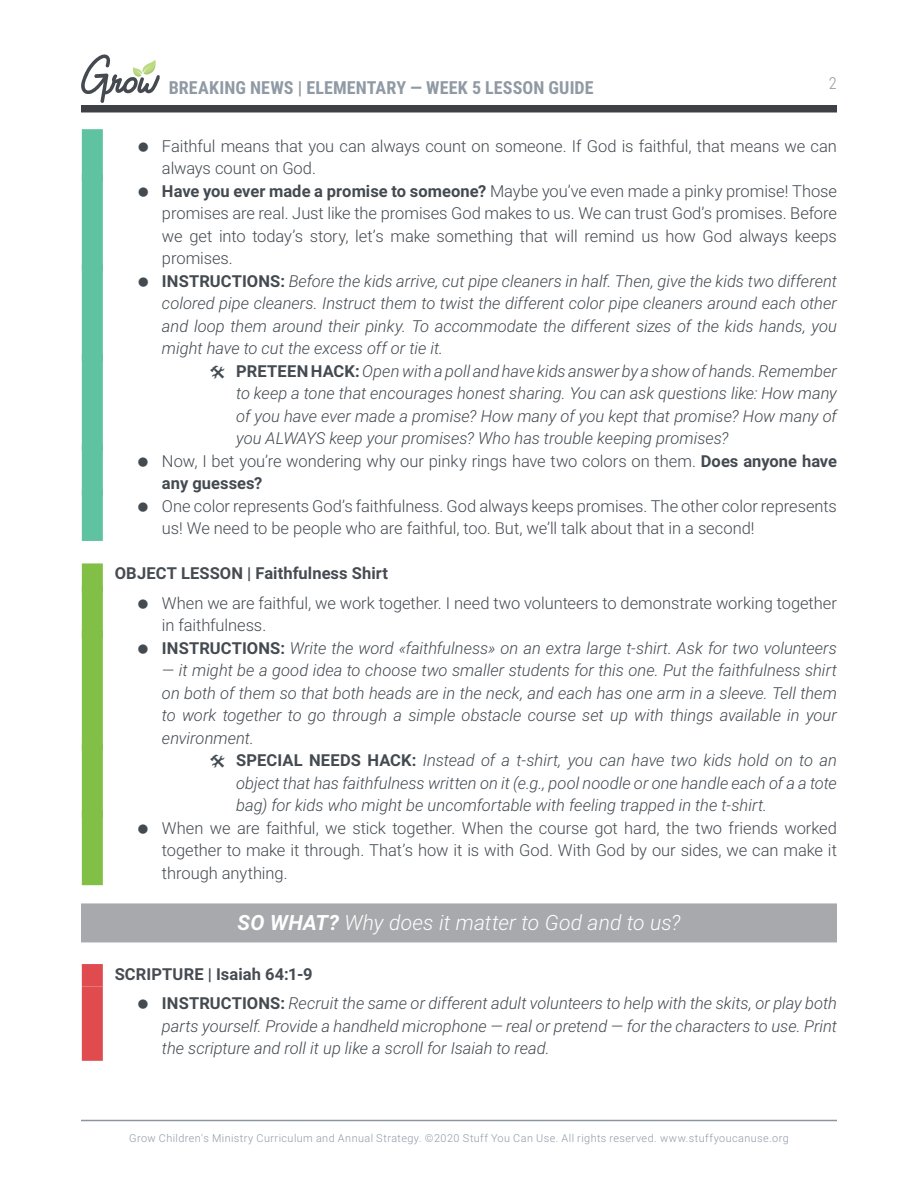
<style>
.page{position:relative;width:918px;height:1188px;background:#fff}
.page>*{position:absolute;margin:0;border:0;box-sizing:border-box;transform-origin:0 0}
.t1{font:italic 300 21px "Roboto";letter-spacing:.005em;color:#fff}
.t2{font:700 18px "Roboto Condensed";letter-spacing:.005em;color:#909aa4}
.t3{font:italic 300 16.5px/29.2px "Roboto";color:#434a50}
.t4{font:300 16.5px/22.5px "Roboto";letter-spacing:-.005em;color:#434a50}
.t5{font:700 16.5px "Roboto";letter-spacing:.005em;color:#454b51}
.t6{font:700 16.5px "Roboto";letter-spacing:.005em;color:#434a50}
.t7{font:300 16.5px "Roboto Condensed";color:#909aa4}
.t8{font:300 10.8px "Roboto";letter-spacing:.04em;color:#8f99a6}
.s1{font-weight:700}
.s2{font-weight:700;font-style:normal}
.s3{font-style:italic}
.s4{font-weight:700;font-style:normal;color:#454b51}
</style>
<div class="page">
<div style="left:81px;top:105px;width:756px;height:7px;background:#3d4146"></div>
<svg style="left:81px;top:54px;width:79px;height:49px"></svg>
<hr style="left:81px;top:1120px;width:756px;height:1px;background:#8d949e">
<div style="left:82px;top:129px;width:21px;height:52px;background:#5fc2a0"></div>
<div style="left:82px;top:174px;width:21px;height:97px;background:#5fc2a0"></div>
<div style="left:82px;top:264px;width:21px;height:97px;background:#5fc2a0"></div>
<div style="left:82px;top:354px;width:21px;height:97px;background:#5fc2a0"></div>
<div style="left:82px;top:444px;width:21px;height:52px;background:#5fc2a0"></div>
<div style="left:82px;top:489px;width:21px;height:52px;background:#5fc2a0"></div>
<div style="left:82px;top:563px;width:21px;height:30px;background:#81bf47"></div>
<div style="left:82px;top:586px;width:21px;height:52px;background:#81bf47"></div>
<div style="left:82px;top:631px;width:21px;height:119px;background:#81bf47"></div>
<div style="left:82px;top:743px;width:21px;height:75px;background:#81bf47"></div>
<div style="left:82px;top:811px;width:21px;height:74px;background:#81bf47"></div>
<div style="left:81px;top:903px;width:756px;height:39px;background:#a7a9ac"></div>
<div style="left:82px;top:964px;width:21px;height:23px;background:#e04b50"></div>
<div style="left:82px;top:987px;width:21px;height:74px;background:#e04b50"></div>
<p class="t2" style="left:169px;top:75px;width:426px">BREAKING NEWS | ELEMENTARY — WEEK 5 LESSON GUIDE</p>
<p class="t7" style="left:829px;top:71px;width:10px">2</p>
<p class="t4" style="left:162px;top:134px;width:676px">Faithful means that you can always count on someone. If God is faithful, that means we can</p>
<p class="t4" style="left:162px;top:156px;width:156px">always count on God.</p>
<p class="t4" style="left:162px;top:179px;width:677px"><span class="s1">Have you ever made a promise to someone?</span> Maybe you’ve even made a pinky promise! Those</p>
<p class="t4" style="left:162px;top:201px;width:676px">promises are real. Just like the promises God makes to us. We can trust God’s promises. Before</p>
<p class="t4" style="left:162px;top:224px;width:676px">we get into today’s story, let’s make something that will remind us how God always keeps</p>
<p class="t4" style="left:162px;top:246px;width:72px">promises.</p>
<p class="t3" style="left:162px;top:266px;width:676px"><span class="s2">INSTRUCTIONS:</span> Before the kids arrive, cut pipe cleaners in half. Then, give the kids two different</p>
<p class="t3" style="left:162px;top:288px;width:677px">colored pipe cleaners. Instruct them to twist the different color pipe cleaners around each other</p>
<p class="t3" style="left:162px;top:311px;width:677px">and loop them around their pinky. To accommodate the different sizes of the kids hands, you</p>
<p class="t3" style="left:162px;top:333px;width:283px">might have to cut the excess off or tie it.</p>
<p class="t3" style="left:236px;top:356px;width:602px"><span class="s2">PRETEEN HACK:</span> Open with a poll and have kids answer by a show of hands. Remember</p>
<p class="t3" style="left:236px;top:378px;width:602px">to keep a tone that encourages honest sharing. You can ask questions like: How many</p>
<p class="t3" style="left:236px;top:401px;width:602px">of you have ever made a promise? How many of you kept that promise? How many of</p>
<p class="t3" style="left:236px;top:423px;width:494px">you ALWAYS keep your promises? Who has trouble keeping promises?</p>
<p class="t4" style="left:162px;top:449px;width:676px">Now, I bet you’re wondering why our pinky rings have two colors on them. <span class="s1">Does anyone have</span></p>
<p class="t6" style="left:162px;top:472px;width:102px">any guesses?</p>
<p class="t4" style="left:162px;top:494px;width:676px">One color represents God’s faithfulness. God always keeps promises. The other color represents us! We need to be people who are faithful, too. But, we’ll talk about that in a second!</p>
<p class="t5" style="left:115px;top:562px;width:275px">OBJECT LESSON | Faithfulness Shirt</p>
<p class="t4" style="left:162px;top:591px;width:677px">When we are faithful, we work together. I need two volunteers to demonstrate working together in faithfulness.<br><span class="s1">INSTRUCTIONS:</span> <span class="s3">Write the word «faithfulness» on an extra large t-shirt. Ask for two volunteers</span></p>
<p class="t3" style="left:162px;top:655px;width:676px">— it might be a good idea to choose two smaller students for this one. Put the faithfulness shirt</p>
<p class="t3" style="left:162px;top:677px;width:677px">on both of them so that both heads are in the neck, and each has one arm in a sleeve. Tell them</p>
<p class="t3" style="left:162px;top:700px;width:676px">to work together to go through a simple obstacle course set up with things available in your</p>
<p class="t3" style="left:162px;top:722px;width:94px">environment.</p>
<p class="t3" style="left:236px;top:745px;width:602px"><span class="s2">SPECIAL NEEDS HACK:</span> Instead of a t-shirt, you can have two kids hold on to an</p>
<p class="t3" style="left:236px;top:767px;width:602px">object that has faithfulness written on it (e.g., pool noodle or one handle each of a a tote</p>
<p class="t3" style="left:236px;top:790px;width:532px">bag) for kids who might be uncomfortable with feeling trapped in the t-shirt.</p>
<p class="t4" style="left:162px;top:816px;width:677px;text-align:justify">When we are faithful, we stick together. When the course got hard, the two friends worked together to make it through. That’s how it is with God. With God by our sides, we can make it through anything.</p>
<p class="t1" style="left:238px;top:908px;width:444px"><span class="s1">SO WHAT?</span> Why does it matter to God and to us?</p>
<p class="t3" style="left:162px;top:959px;width:677px;text-indent:-47px"><span class="s4">SCRIPTURE | Isaiah 64:1-9<br></span><span class="s2">INSTRUCTIONS:</span> Recruit the same or different adult volunteers to help with the skits, or play both</p>
<p class="t3" style="left:162px;top:1014px;width:677px;line-height:22.5px">parts yourself. Provide a handheld microphone — real or pretend — for the characters to use. Print the scripture and roll it up like a scroll for Isaiah to read.</p>
<p class="t8" style="left:129px;top:1131px;width:661px">Grow Children's Ministry Curriculum and Annual Strategy. ©2020 Stuff You Can Use. All rights reserved. www.stuffyoucanuse.org</p>
</div>
